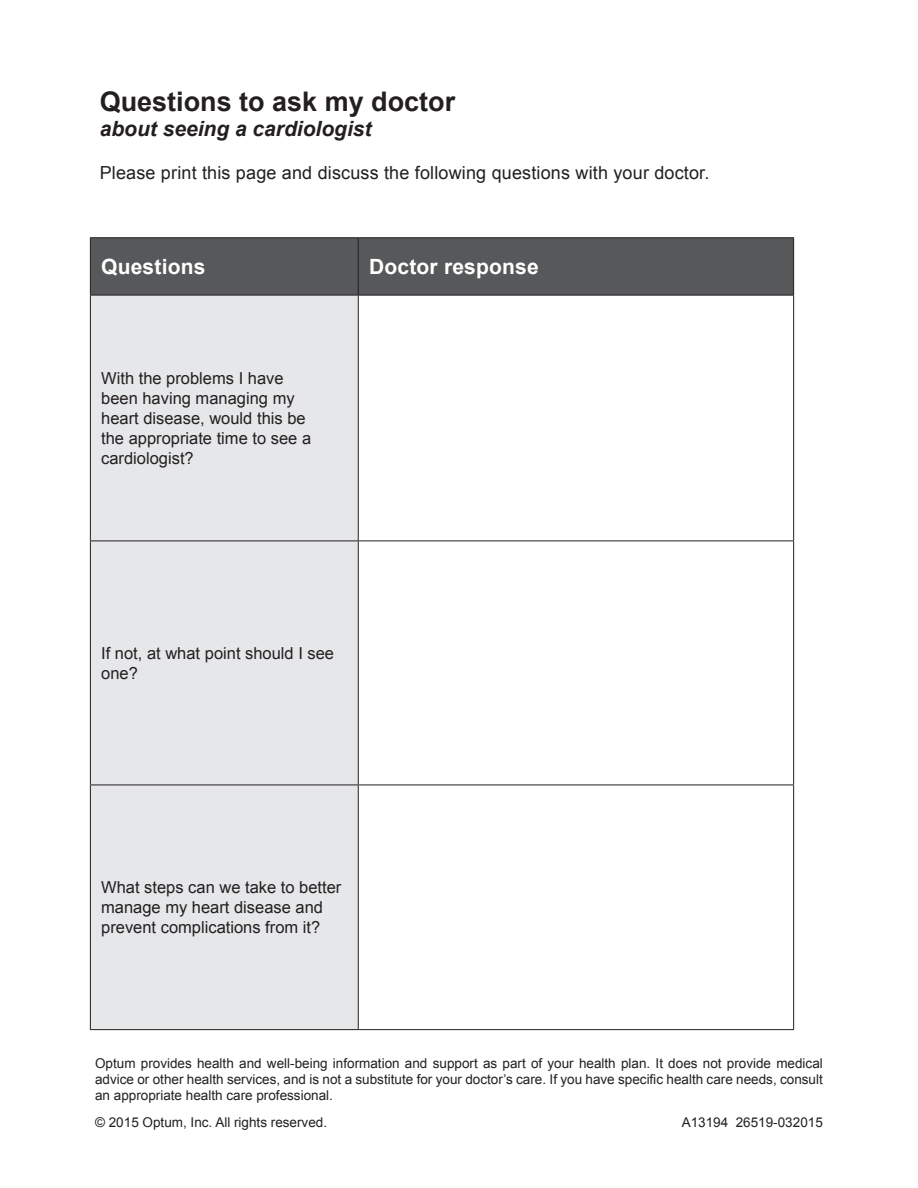
<style>
.page{position:relative;width:918px;height:1188px;background:#fff}
.page>*{position:absolute;margin:0;border:0;box-sizing:border-box;transform-origin:0 0}
.t1{font:700 27px "Arial";color:#231f20}
.t2{font:italic 700 21px "Arial";color:#231f20}
.t3{font:700 21px "Arial";letter-spacing:.01em;color:#fff}
.t4{font:18px "Arial";letter-spacing:.01em;color:#231f20}
.t5{font:16.5px/19.8px "Arial";color:#231f20}
.t6{font:13.5px/16.2px "Arial";color:#231f20;text-align:justify}
</style>
<div class="page">
<div style="left:91px;top:238px;width:702px;height:57px;background:#57585a"></div>
<div style="left:91px;top:296px;width:267px;height:489px;background:#e6e7e9"></div>
<div style="left:90px;top:785px;width:268px;height:245px;background:#e6e7e9"></div>
<hr style="left:90px;top:296px;width:1px;height:245px;background:#231f20">
<hr style="left:358px;top:296px;width:1px;height:245px;background:#231f20">
<hr style="left:793px;top:296px;width:1px;height:245px;background:#231f20">
<hr style="left:90px;top:541px;width:268px;height:1px;background:#231f20">
<hr style="left:90px;top:541px;width:1px;height:244px;background:#231f20">
<hr style="left:358px;top:541px;width:436px;height:1px;background:#231f20">
<hr style="left:358px;top:541px;width:1px;height:244px;background:#231f20">
<hr style="left:793px;top:541px;width:1px;height:244px;background:#231f20">
<hr style="left:90px;top:785px;width:268px;height:1px;background:#231f20">
<hr style="left:90px;top:785px;width:1px;height:244px;background:#231f20">
<hr style="left:358px;top:785px;width:436px;height:1px;background:#231f20">
<hr style="left:358px;top:785px;width:1px;height:244px;background:#231f20">
<hr style="left:793px;top:785px;width:1px;height:244px;background:#231f20">
<hr style="left:90px;top:1029px;width:268px;height:1px;background:#231f20">
<hr style="left:358px;top:1029px;width:436px;height:1px;background:#231f20">
<hr style="left:90px;top:237px;width:268px;height:1px;background:#231f20">
<hr style="left:90px;top:238px;width:1px;height:57px;background:#231f20">
<hr style="left:358px;top:237px;width:436px;height:1px;background:#231f20">
<hr style="left:358px;top:238px;width:1px;height:57px;background:#231f20">
<hr style="left:793px;top:238px;width:1px;height:57px;background:#231f20">
<hr style="left:90px;top:295px;width:268px;height:1px;background:#231f20">
<hr style="left:358px;top:295px;width:436px;height:1px;background:#231f20">
<p class="t1" style="left:100px;top:83px;width:357px">Questions to ask my doctor</p>
<p class="t2" style="left:100px;top:115px;width:273px">about seeing a cardiologist</p>
<p class="t4" style="left:100px;top:161px;width:611px">Please print this page and discuss the following questions with your doctor.</p>
<p class="t3" style="left:101px;top:252px;width:106px">Questions</p>
<p class="t3" style="left:369px;top:252px;width:171px">Doctor response</p>
<p class="t5" style="left:101px;top:369px;width:212px">With the problems I have been having managing my heart disease, would this be the appropriate time to see a cardiologist?</p>
<p class="t5" style="left:101px;top:643px;width:234px">If not, at what point should I see one?</p>
<p class="t5" style="left:101px;top:878px;width:242px">What steps can we take to better manage my heart disease and prevent complications from it?</p>
<p class="t6" style="left:95px;top:1055px;width:729px">Optum provides health and well-being information and support as part of your health plan. It does not provide medical advice or other health services, and is not a substitute for your doctor’s care. If you have specific health care needs, consult an appropriate health care professional.</p>
<p class="t6" style="left:95px;top:1114px;width:234px">© 2015 Optum, Inc. All rights reserved.</p>
<p class="t6" style="left:682px;top:1114px;width:143px">A13194 26519-032015</p>
</div>
